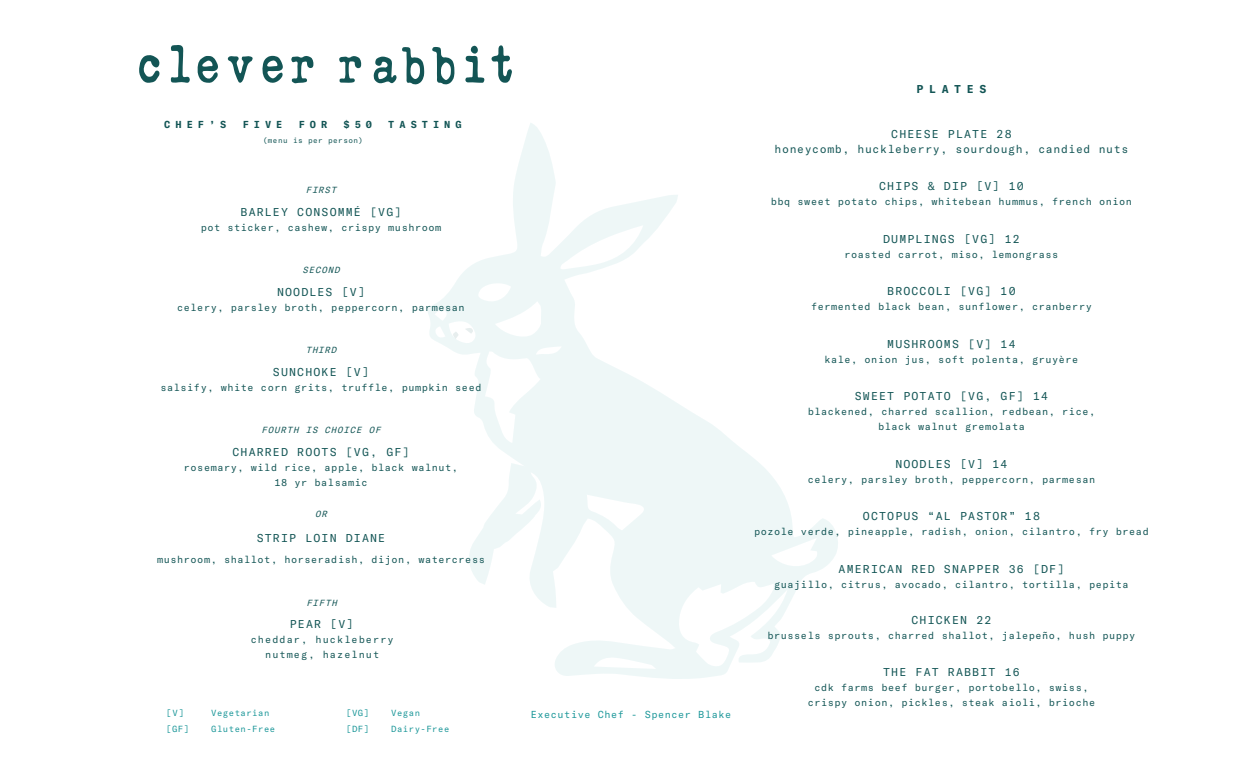
<style>
.page{position:relative;width:1260px;height:765px;background:#fff}
.page>*{position:absolute;margin:0;border:0;box-sizing:border-box;transform-origin:0 0}
.t1{font:11.25px "GT America Mono";letter-spacing:.1em;color:#135555}
.t2{font:11.25px/15px "GT America Mono";letter-spacing:.05em;color:#135555;text-align:center}
.t3{font:700 11.25px "GT America Monov 1";letter-spacing:.5em;color:#135555}
.t4{font:10px/15px "GT America Mono";letter-spacing:.05em;color:#135555;text-align:center}
.t5{font:10px/15px "GT America Mono";letter-spacing:.1em;color:#135555;text-align:center}
.t6{font:10px "GT America Mono";letter-spacing:.05em;color:#1c9799}
.t7{font:700 10px "GT America Monov 1";letter-spacing:.5em;color:#135555}
.t8{font:8.75px "GT America Mono";letter-spacing:.05em;color:#1c9799}
.t9{font:italic 8.75px "GT America Mono";color:#135555}
.t10{font:7.5px "GT America Mono";letter-spacing:.05em;color:#135555}
</style>
<div class="page">
<svg style="left:428px;top:123px;width:410px;height:556px"></svg>
<svg style="left:139px;top:45px;width:373px;height:40px"></svg>
<p class="t7" style="left:164px;top:119px;width:64px">CHEF’S</p>
<p class="t7" style="left:243px;top:119px;width:41px">FIVE</p>
<p class="t7" style="left:299px;top:119px;width:30px">FOR</p>
<p class="t7" style="left:343px;top:119px;width:30px">$50</p>
<p class="t7" style="left:388px;top:119px;width:75px">TASTING</p>
<p class="t10" style="left:263px;top:136px;width:102px">(menu is per person)</p>
<p class="t9" style="left:306px;top:185px;width:35px">FIRST</p>
<p class="t1" style="left:241px;top:205px;width:162px">BARLEY CONSOMMÉ [VG]</p>
<p class="t4" style="left:201px;top:220px;width:242px">pot sticker, cashew, crispy mushroom</p>
<p class="t9" style="left:303px;top:265px;width:41px">SECOND</p>
<p class="t1" style="left:277px;top:285px;width:89px">NOODLES [V]</p>
<p class="t4" style="left:177px;top:300px;width:289px">celery, parsley broth, peppercorn, parmesan</p>
<p class="t9" style="left:306px;top:345px;width:35px">THIRD</p>
<p class="t1" style="left:273px;top:365px;width:98px">SUNCHOKE [V]</p>
<p class="t4" style="left:160px;top:380px;width:323px">salsify, white corn grits, truffle, pumpkin seed</p>
<p class="t9" style="left:262px;top:425px;width:123px">FOURTH IS CHOICE OF</p>
<p class="t1" style="left:232px;top:445px;width:179px">CHARRED ROOTS [VG, GF]</p>
<p class="t4" style="left:184px;top:460px;width:276px">rosemary, wild rice, apple, black walnut,<br>18 yr balsamic</p>
<p class="t9" style="left:315px;top:509px;width:16px">OR</p>
<p class="t1" style="left:257px;top:532px;width:130px">STRIP LOIN DIANE</p>
<p class="t4" style="left:157px;top:552px;width:329px">mushroom, shallot, horseradish, dijon, watercress</p>
<p class="t9" style="left:306px;top:598px;width:35px">FIFTH</p>
<p class="t1" style="left:290px;top:618px;width:65px">PEAR [V]</p>
<p class="t5" style="left:251px;top:632px;width:145px">cheddar, huckleberry nutmeg, hazelnut</p>
<p class="t8" style="left:166px;top:708px;width:20px">[V]</p>
<p class="t8" style="left:211px;top:708px;width:60px">Vegetarian</p>
<p class="t8" style="left:346px;top:708px;width:25px">[VG]</p>
<p class="t8" style="left:391px;top:708px;width:30px">Vegan</p>
<p class="t8" style="left:166px;top:724px;width:25px">[GF]</p>
<p class="t8" style="left:211px;top:724px;width:66px">Gluten-Free</p>
<p class="t8" style="left:346px;top:724px;width:25px">[DF]</p>
<p class="t8" style="left:391px;top:724px;width:60px">Dairy-Free</p>
<p class="t6" style="left:531px;top:709px;width:202px">Executive Chef - Spencer Blake</p>
<p class="t3" style="left:916px;top:82px;width:71px">PLATES</p>
<p class="t2" style="left:775px;top:126px;width:355px">CHEESE PLATE 28<br>honeycomb, huckleberry, sourdough, candied nuts</p>
<p class="t1" style="left:879px;top:180px;width:146px">CHIPS &amp; DIP [V] 10</p>
<p class="t4" style="left:771px;top:194px;width:363px">bbq sweet potato chips, whitebean hummus, french onion</p>
<p class="t1" style="left:883px;top:232px;width:138px">DUMPLINGS [VG] 12</p>
<p class="t4" style="left:845px;top:247px;width:215px">roasted carrot, miso, lemongrass</p>
<p class="t1" style="left:887px;top:285px;width:130px">BROCCOLI [VG] 10</p>
<p class="t4" style="left:811px;top:299px;width:282px">fermented black bean, sunflower, cranberry</p>
<p class="t1" style="left:887px;top:337px;width:130px">MUSHROOMS [V] 14</p>
<p class="t4" style="left:824px;top:352px;width:256px">kale, onion jus, soft polenta, gruyère</p>
<p class="t1" style="left:855px;top:390px;width:195px">SWEET POTATO [VG, GF] 14</p>
<p class="t4" style="left:808px;top:404px;width:289px">blackened, charred scallion, redbean, rice, black walnut gremolata</p>
<p class="t1" style="left:895px;top:457px;width:114px">NOODLES [V] 14</p>
<p class="t4" style="left:808px;top:472px;width:289px">celery, parsley broth, peppercorn, parmesan</p>
<p class="t1" style="left:863px;top:510px;width:179px">OCTOPUS “AL PASTOR” 18</p>
<p class="t4" style="left:754px;top:524px;width:396px">pozole verde, pineapple, radish, onion, cilantro, fry bread</p>
<p class="t1" style="left:839px;top:562px;width:227px">AMERICAN RED SNAPPER 36 [DF]</p>
<p class="t4" style="left:774px;top:577px;width:356px">guajillo, citrus, avocado, cilantro, tortilla, pepita</p>
<p class="t1" style="left:912px;top:614px;width:81px">CHICKEN 22</p>
<p class="t4" style="left:767px;top:628px;width:369px">brussels sprouts, charred shallot, jalepeño, hush puppy</p>
<p class="t1" style="left:883px;top:666px;width:138px">THE FAT RABBIT 16</p>
<p class="t4" style="left:808px;top:681px;width:289px">cdk farms beef burger, portobello, swiss, crispy onion, pickles, steak aioli, brioche</p>
</div>
